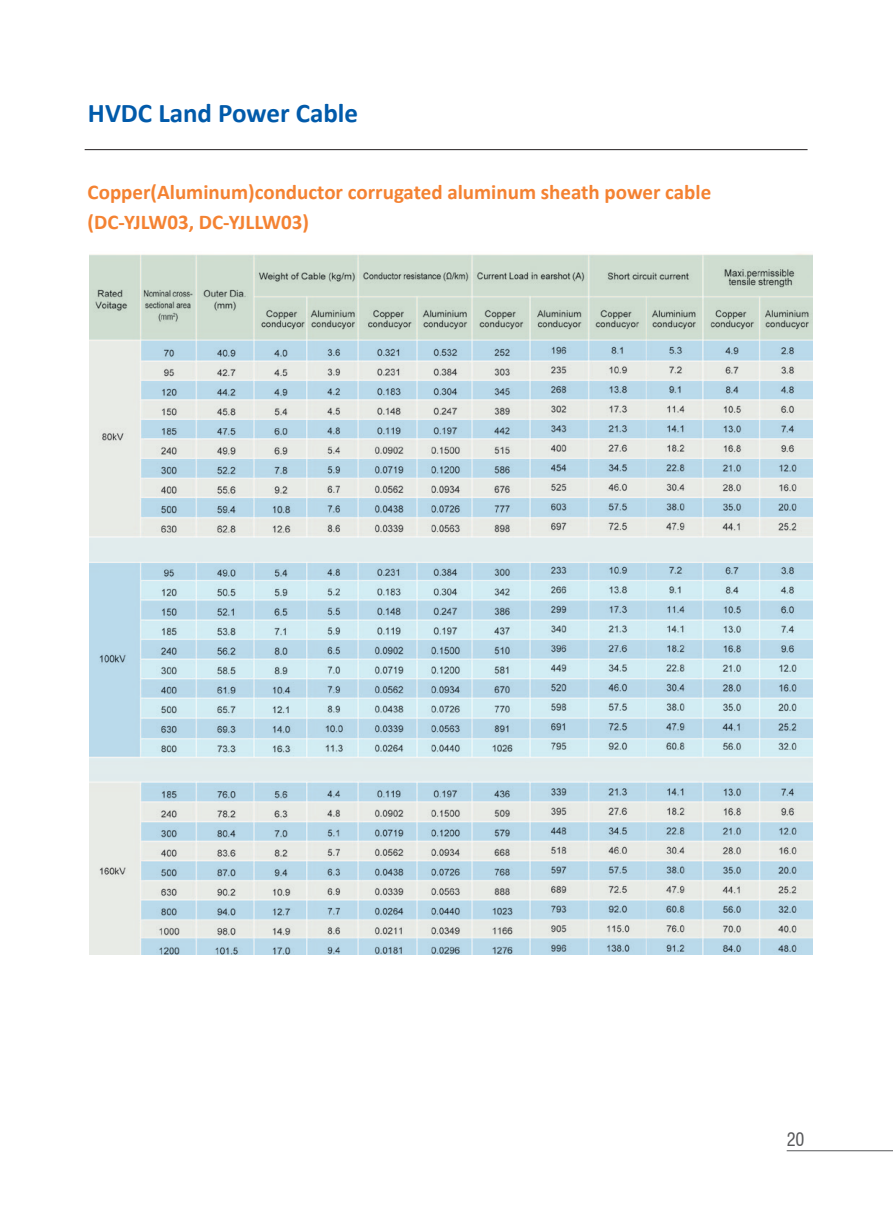
<style>
.page{position:relative;width:893px;height:1212px;background:#fff}
.page>*{position:absolute;margin:0;border:0;box-sizing:border-box;transform-origin:0 0}
.内容段落{font:700 27px "Calibri";color:#015aaa}
.t1{font:700 21px "Calibri";color:#f48232}
.t2{font:condensed 18px "Swiss 721 BT";color:#57585a}
</style>
<div class="page">
<hr style="left:787px;top:1150px;width:106px;height:1px;background:#57585a">
<hr style="left:85px;top:149px;width:722px;height:1px;background:#231f20">
<img style="left:89px;top:254px;width:723px;height:701px">
<p class="内容段落" style="left:88px;top:96px;width:272px">HVDC Land Power Cable</p>
<p class="t1" style="left:88px;top:178px;width:625px">Copper(Aluminum)conductor corrugated aluminum sheath power cable</p>
<p class="t1" style="left:88px;top:208px;width:223px">(DC-YJLW03, DC-YJLLW03)</p>
<p class="t2" style="left:787px;top:1128px;width:19px">20</p>
</div>
